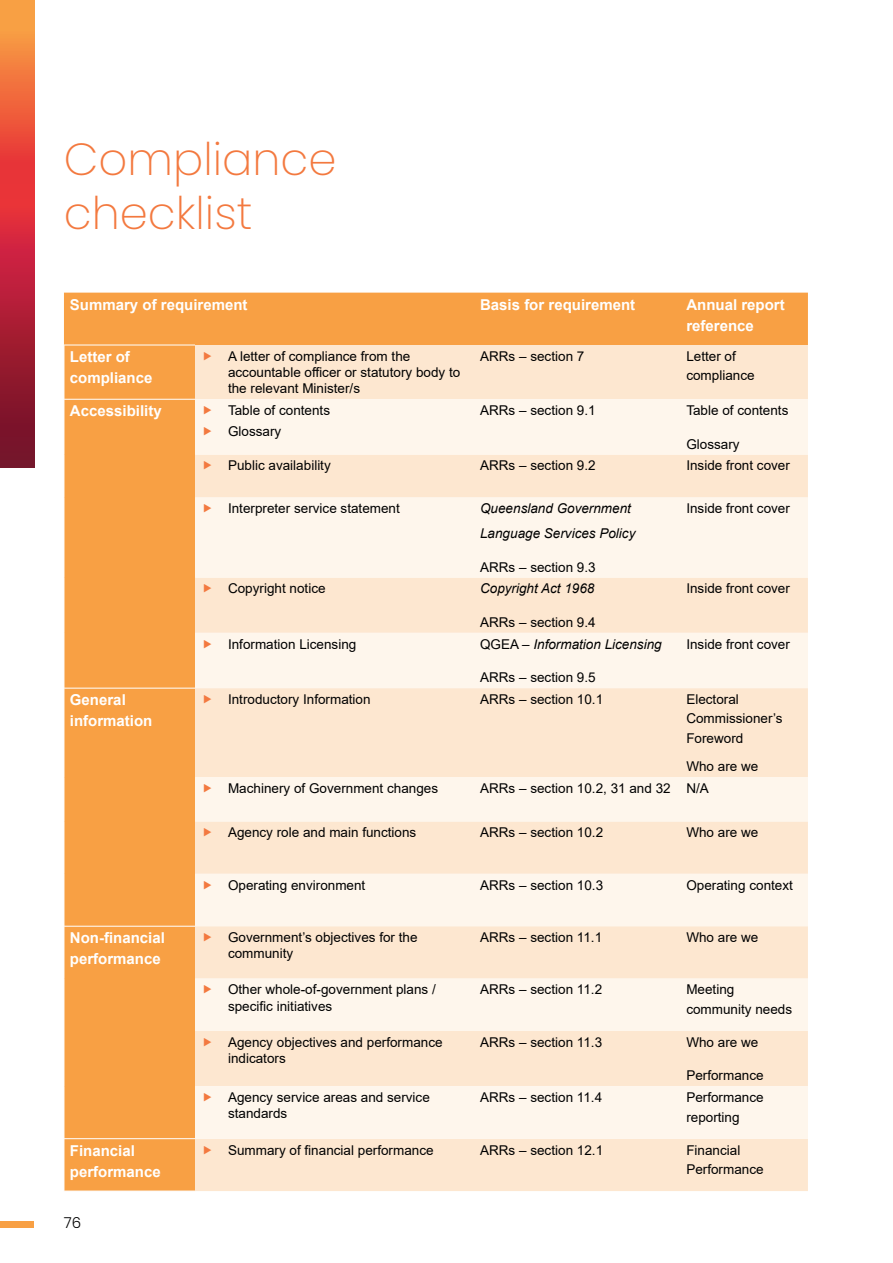
<style>
.page{position:relative;width:893px;height:1263px;background:#fff}
.page>*{position:absolute;margin:0;border:0;box-sizing:border-box;transform-origin:0 0}
.Heading_1{font:200 45px/54px "Poppins";color:#f3793f}
.Table_-_Header_1{font:700 15px/21px "Arial";color:#fff}
.t1{font:300 15px "Poppins";color:#000}
.Table_-_Body{font:13.5px/16.2px "Arial";color:#000}
.Table_-_Body-2{font:italic 13.5px/24.8px "Arial";color:#000}
.s1{font-style:normal}
</style>
<div class="page">
<div style="left:0;top:1221px;width:34px;height:7px;background:#f8a044"></div>
<svg style="left:0;top:0;width:34px;height:468px;background:#c63d37"></svg>
<div style="left:64px;top:293px;width:744px;height:898px;background:#f8a044"></div>
<div style="left:195px;top:345px;width:613px;height:846px;background:#fde7d0"></div>
<svg style="left:195px;top:497px;width:613px;height:642px;background:#fdeede"></svg>
<hr style="left:64px;top:399px;width:1px;height:55px;background:#fff">
<hr style="left:64px;top:454px;width:1px;height:43px;background:#fff">
<hr style="left:64px;top:497px;width:1px;height:80px;background:#fff">
<hr style="left:64px;top:577px;width:1px;height:56px;background:#fff">
<hr style="left:64px;top:633px;width:1px;height:55px;background:#fff">
<hr style="left:64px;top:688px;width:131px;height:1px;background:#fff">
<hr style="left:64px;top:688px;width:1px;height:89px;background:#fff">
<hr style="left:64px;top:777px;width:1px;height:44px;background:#fff">
<hr style="left:64px;top:821px;width:1px;height:53px;background:#fff">
<hr style="left:64px;top:874px;width:1px;height:52px;background:#fff">
<hr style="left:64px;top:926px;width:131px;height:1px;background:#fff">
<hr style="left:64px;top:926px;width:1px;height:52px;background:#fff">
<hr style="left:64px;top:978px;width:1px;height:53px;background:#fff">
<hr style="left:64px;top:1031px;width:1px;height:55px;background:#fff">
<hr style="left:64px;top:1086px;width:1px;height:52px;background:#fff">
<hr style="left:64px;top:1138px;width:131px;height:1px;background:#fff">
<hr style="left:64px;top:1139px;width:1px;height:52px;background:#fff">
<hr style="left:64px;top:345px;width:131px;height:1px;background:#fff">
<hr style="left:64px;top:345px;width:1px;height:54px;background:#fff">
<hr style="left:64px;top:399px;width:131px;height:1px;background:#fff">
<svg style="left:204px;top:352px;width:7px;height:8px"></svg>
<div style="left:195px;top:399px;width:613px;height:55px;background:#fef6ec"></div>
<svg style="left:204px;top:461px;width:7px;height:9px"></svg>
<svg style="left:204px;top:504px;width:7px;height:9px"></svg>
<svg style="left:204px;top:584px;width:7px;height:9px"></svg>
<svg style="left:204px;top:639px;width:7px;height:9px"></svg>
<svg style="left:204px;top:695px;width:7px;height:8px"></svg>
<svg style="left:204px;top:784px;width:7px;height:8px"></svg>
<svg style="left:204px;top:828px;width:7px;height:9px"></svg>
<svg style="left:204px;top:880px;width:7px;height:9px"></svg>
<svg style="left:204px;top:933px;width:7px;height:8px"></svg>
<svg style="left:204px;top:985px;width:7px;height:9px"></svg>
<svg style="left:204px;top:1037px;width:7px;height:9px"></svg>
<svg style="left:204px;top:1093px;width:7px;height:8px"></svg>
<svg style="left:204px;top:1145px;width:7px;height:9px"></svg>
<p class="Heading_1" style="left:64px;top:132px;width:274px">Compliance checklist</p>
<p class="Table_-_Header_1" style="left:70px;top:294px;width:179px">Summary of requirement</p>
<p class="Table_-_Header_1" style="left:480px;top:294px;width:157px">Basis for requirement</p>
<p class="Table_-_Header_1" style="left:686px;top:294px;width:100px">Annual report reference</p>
<p class="Table_-_Header_1" style="left:70px;top:346px;width:84px">Letter of compliance</p>
<p class="Table_-_Body" style="left:228px;top:348px;width:234px">A letter of compliance from the accountable officer or statutory body to the relevant Minister/s</p>
<p class="Table_-_Body" style="left:480px;top:348px;width:106px">ARRs – section 7</p>
<p class="Table_-_Body" style="left:686px;top:346px;width:70px;line-height:19.5px">Letter of compliance</p>
<p class="Table_-_Header_1" style="left:70px;top:401px;width:93px">Accessibility</p>
<p class="Table_-_Body" style="left:228px;top:402px;width:104px">Table of contents</p>
<p class="Table_-_Body" style="left:228px;top:423px;width:55px">Glossary</p>
<p class="Table_-_Body" style="left:480px;top:402px;width:117px">ARRs – section 9.1</p>
<p class="Table_-_Body" style="left:686px;top:402px;width:104px">Table of contents</p>
<p class="Table_-_Body" style="left:686px;top:436px;width:55px">Glossary</p>
<p class="Table_-_Body" style="left:228px;top:457px;width:104px">Public availability</p>
<p class="Table_-_Body" style="left:480px;top:457px;width:117px">ARRs – section 9.2</p>
<p class="Table_-_Body" style="left:686px;top:457px;width:105px">Inside front cover</p>
<p class="Table_-_Body" style="left:228px;top:500px;width:173px">Interpreter service statement</p>
<p class="Table_-_Body-2" style="left:480px;top:496px;width:157px">Queensland Government<br>Language Services Policy</p>
<p class="Table_-_Body" style="left:480px;top:559px;width:117px">ARRs – section 9.3</p>
<p class="Table_-_Body" style="left:686px;top:500px;width:105px">Inside front cover</p>
<p class="Table_-_Body" style="left:228px;top:580px;width:99px">Copyright notice</p>
<p class="Table_-_Body-2" style="left:480px;top:576px;width:116px">Copyright Act 1968</p>
<p class="Table_-_Body" style="left:480px;top:614px;width:117px">ARRs – section 9.4</p>
<p class="Table_-_Body" style="left:228px;top:636px;width:130px">Information Licensing</p>
<p class="Table_-_Body-2" style="left:480px;top:632px;width:183px"><span class="s1">QGEA –</span> Information Licensing</p>
<p class="Table_-_Body" style="left:480px;top:669px;width:117px">ARRs – section 9.5</p>
<p class="Table_-_Body" style="left:686px;top:580px;width:105px">Inside front cover</p>
<p class="Table_-_Body" style="left:686px;top:636px;width:105px">Inside front cover</p>
<p class="Table_-_Header_1" style="left:70px;top:689px;width:84px">General information</p>
<p class="Table_-_Body" style="left:228px;top:691px;width:144px">Introductory Information</p>
<p class="Table_-_Body" style="left:480px;top:691px;width:125px">ARRs – section 10.1</p>
<p class="Table_-_Body" style="left:686px;top:691px;width:54px">Electoral</p>
<p class="Table_-_Body" style="left:686px;top:709px;width:98px;line-height:19.5px">Commissioner’s<br>Foreword</p>
<p class="Table_-_Body" style="left:686px;top:758px;width:74px">Who are we</p>
<p class="Table_-_Body" style="left:228px;top:780px;width:212px">Machinery of Government changes</p>
<p class="Table_-_Body" style="left:480px;top:780px;width:192px">ARRs – section 10.2, 31 and 32</p>
<p class="Table_-_Body" style="left:686px;top:780px;width:24px">N/A</p>
<p class="Table_-_Body" style="left:228px;top:824px;width:190px">Agency role and main functions</p>
<p class="Table_-_Body" style="left:480px;top:824px;width:125px">ARRs – section 10.2</p>
<p class="Table_-_Body" style="left:686px;top:824px;width:74px">Who are we</p>
<p class="Table_-_Body" style="left:228px;top:877px;width:139px">Operating environment</p>
<p class="Table_-_Body" style="left:480px;top:877px;width:125px">ARRs – section 10.3</p>
<p class="Table_-_Body" style="left:686px;top:877px;width:108px">Operating context</p>
<p class="Table_-_Header_1" style="left:70px;top:927px;width:97px">Non-financial performance</p>
<p class="Table_-_Body" style="left:228px;top:929px;width:191px">Government’s objectives for the community</p>
<p class="Table_-_Body" style="left:480px;top:929px;width:124px">ARRs – section 11.1</p>
<p class="Table_-_Body" style="left:686px;top:929px;width:74px">Who are we</p>
<p class="Table_-_Body" style="left:228px;top:981px;width:209px">Other whole-of-government plans / specific initiatives</p>
<p class="Table_-_Body" style="left:480px;top:981px;width:124px">ARRs – section 11.2</p>
<p class="Table_-_Body" style="left:686px;top:980px;width:107px;line-height:19.5px">Meeting community needs</p>
<p class="Table_-_Body" style="left:228px;top:1034px;width:216px">Agency objectives and performance indicators</p>
<p class="Table_-_Body" style="left:480px;top:1034px;width:124px">ARRs – section 11.3</p>
<p class="Table_-_Body" style="left:686px;top:1034px;width:74px">Who are we</p>
<p class="Table_-_Body" style="left:686px;top:1067px;width:79px">Performance</p>
<p class="Table_-_Body" style="left:228px;top:1089px;width:203px">Agency service areas and service standards</p>
<p class="Table_-_Body" style="left:480px;top:1089px;width:124px">ARRs – section 11.4</p>
<p class="Table_-_Body" style="left:686px;top:1087px;width:79px;line-height:19.5px">Performance reporting</p>
<p class="Table_-_Header_1" style="left:70px;top:1140px;width:92px">Financial performance</p>
<p class="Table_-_Body" style="left:228px;top:1141px;width:207px">Summary of financial performance</p>
<p class="Table_-_Body" style="left:480px;top:1141px;width:125px">ARRs – section 12.1</p>
<p class="Table_-_Body" style="left:686px;top:1140px;width:79px;line-height:19.5px">Financial<br>Performance</p>
<p class="t1" style="left:64px;top:1214px;width:19px">76</p>
</div>
